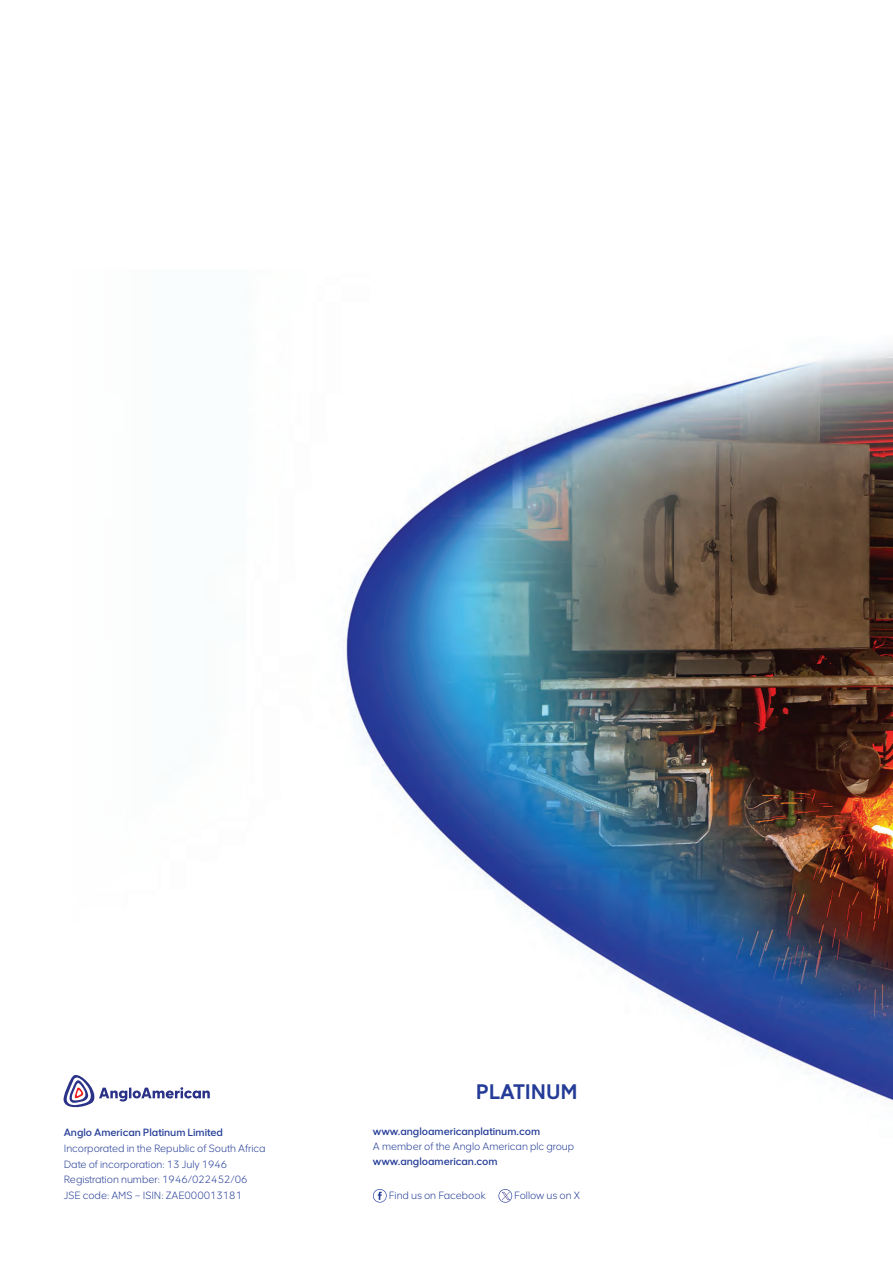
<style>
.page{position:relative;width:893px;height:1263px;background:#fff}
.page>*{position:absolute;margin:0;border:0;box-sizing:border-box;transform-origin:0 0}
.t1{font:700 21px "AA Smart Sans";letter-spacing:-.005em;color:#243c97}
.t2{font:300 10.5px/15.8px "AA Smart Sans";color:#243c97}
.t3{font:600 10.5px "AA Smart Sans";color:#243c97}
</style>
<div class="page">
<img style="left:343px;top:346px;width:550px;height:851px">
<svg style="left:372px;top:1189px;width:15px;height:14px"></svg>
<svg style="left:498px;top:1189px;width:14px;height:14px"></svg>
<svg style="left:63px;top:1075px;width:147px;height:33px"></svg>
<p class="t3" style="left:64px;top:1126px;width:161px">Anglo American Platinum Limited</p>
<p class="t2" style="left:64px;top:1140px;width:203px">Incorporated in the Republic of South Africa Date of incorporation: 13 July 1946<br>Registration number: 1946/022452/06<br>JSE code: AMS – ISIN: ZAE000013181</p>
<h1 class="t1" style="left:476px;top:1078px;width:103px">PLATINUM</h1>
<p class="t3" style="left:373px;top:1124px;width:169px">www.angloamericanplatinum.com</p>
<p class="t2" style="left:373px;top:1138px;width:203px">A member of the Anglo American plc group</p>
<p class="t3" style="left:373px;top:1154px;width:126px">www.angloamerican.com</p>
<p class="t2" style="left:389px;top:1187px;width:99px">Find us on Facebook</p>
<p class="t2" style="left:514px;top:1187px;width:67px">Follow us on X</p>
</div>
